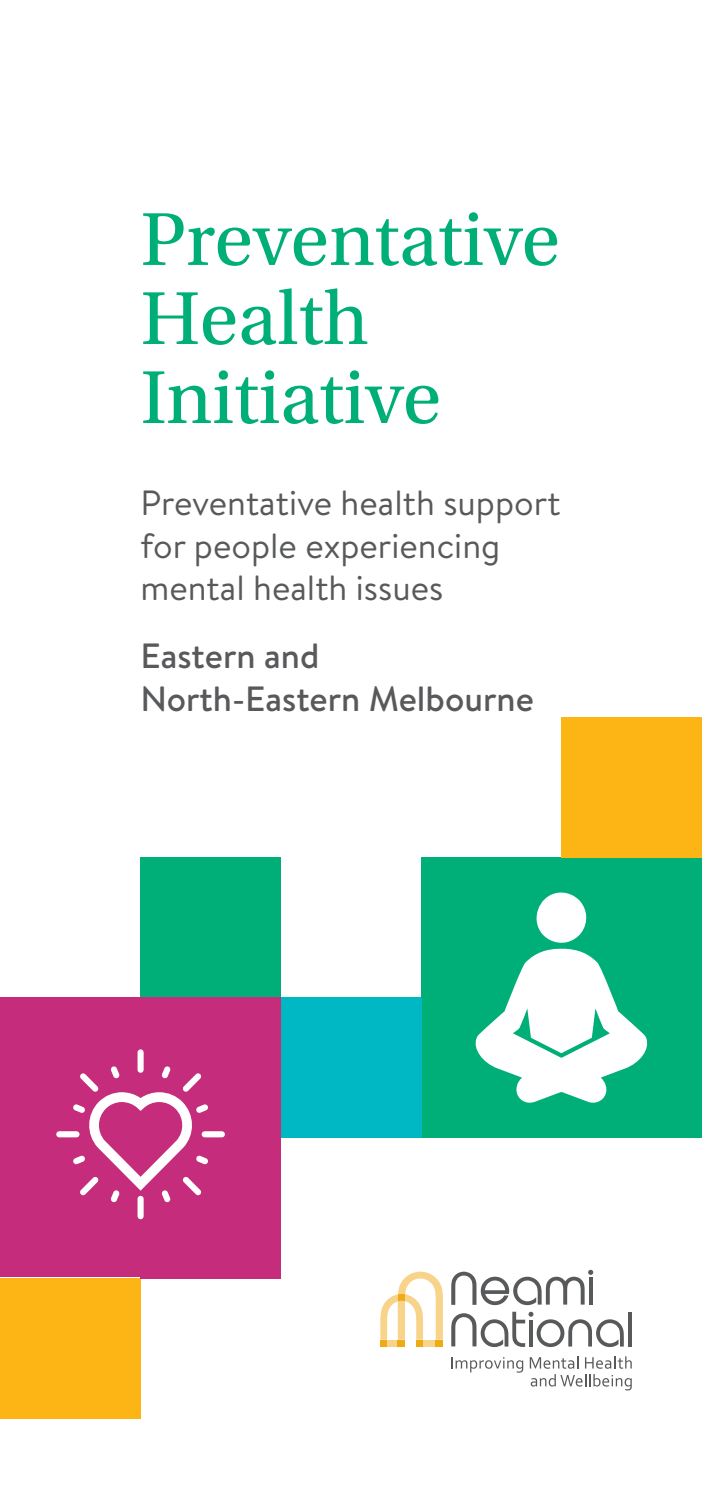
<style>
.page{position:relative;width:702px;height:1489px;background:#fff}
.page>*{position:absolute;margin:0;border:0;box-sizing:border-box;transform-origin:0 0}
.FHeading1{font:79px/79px "Utopia Std";color:#00af78}
.FHeading2{font:35px/42.5px "Brandon Text";color:#58595b}
.FHeading2-2{font:500 35px/42.5px "Brandon Text";color:#58595b}
</style>
<div class="page">
<svg style="left:451px;top:1357px;width:72px;height:15px"></svg>
<svg style="left:529px;top:1356px;width:102px;height:34px"></svg>
<svg style="left:628px;top:1312px;width:3px;height:34px"></svg>
<svg style="left:451px;top:1269px;width:142px;height:35px"></svg>
<svg style="left:451px;top:1311px;width:172px;height:35px"></svg>
<div style="left:387px;top:1339px;width:11px;height:7px;background:#f7d48a"></div>
<div style="left:423px;top:1339px;width:12px;height:7px;background:#f7d48a"></div>
<div style="left:398px;top:1339px;width:7px;height:7px;background:#efaa15"></div>
<div style="left:380px;top:1339px;width:7px;height:7px;background:#efaa15"></div>
<svg style="left:380px;top:1271px;width:63px;height:68px"></svg>
<div style="left:435px;top:1339px;width:8px;height:7px;background:#efaa15"></div>
<div style="left:416px;top:1339px;width:7px;height:7px;background:#efaa15"></div>
<div style="left:0;top:1278px;width:140px;height:140px;background:#fcb515"></div>
<div style="left:141px;top:857px;width:140px;height:140px;background:#00af78"></div>
<div style="left:0;top:997px;width:141px;height:140px;background:#c52c7c"></div>
<div style="left:141px;top:997px;width:140px;height:140px;background:#c52c7c"></div>
<div style="left:421px;top:997px;width:140px;height:140px;background:#00af78"></div>
<div style="left:281px;top:997px;width:140px;height:140px;background:#00b8c4"></div>
<div style="left:421px;top:857px;width:140px;height:140px;background:#00af78"></div>
<div style="left:561px;top:857px;width:141px;height:140px;background:#00af78"></div>
<div style="left:0;top:1136px;width:140px;height:140px;background:#c52c7c"></div>
<div style="left:140px;top:1137px;width:141px;height:141px;background:#c52c7c"></div>
<div style="left:561px;top:997px;width:141px;height:140px;background:#00af78"></div>
<div style="left:561px;top:716px;width:141px;height:141px;background:#fcb515"></div>
<svg style="left:475px;top:892px;width:173px;height:211px"></svg>
<div style="left:137px;top:1049px;width:7px;height:23px;background:#fff;border-radius:3px"></div>
<div style="left:137px;top:1195px;width:7px;height:24px;background:#fff;border-radius:3px"></div>
<div style="left:56px;top:1131px;width:23px;height:6px;background:#fff;border-radius:3px"></div>
<div style="left:202px;top:1131px;width:23px;height:6px;background:#fff;border-radius:3px"></div>
<svg style="left:73px;top:1065px;width:135px;height:137px"></svg>
<p class="FHeading1" style="left:141px;top:201px;width:421px">Preventative<br>Health<br>Initiative</p>
<p class="FHeading2" style="left:141px;top:480px;width:421px">Preventative health support for people experiencing mental health issues</p>
<p class="FHeading2-2" style="left:141px;top:634px;width:395px">Eastern and<br>North-Eastern Melbourne</p>
</div>
